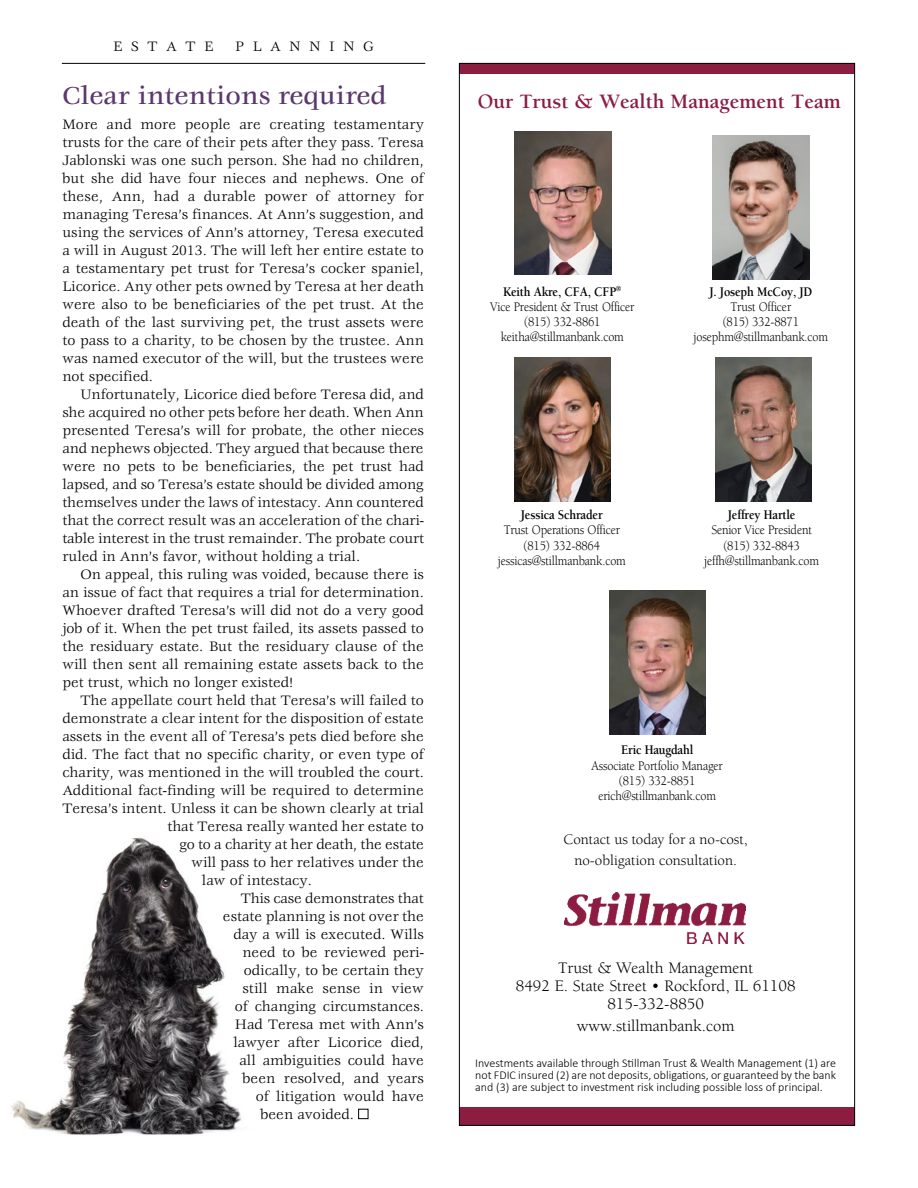
<style>
.page{position:relative;width:918px;height:1188px;background:#fff}
.page>*{position:absolute;margin:0;border:0;box-sizing:border-box;transform-origin:0 0}
.p_4_headlines{font:500 27px "Veljovic Std";color:#5a386c}
.t1{font:700 21px "Berkeley Pro";color:#8c1c40}
.t2{font:16.5px/18px "Berkeley Pro";color:#000;text-align:center}
.Body{font:15px/18px "Veljovic Std";color:#000;text-align:justify}
.Body_no_indent{font:15px/18px "Veljovic Std";color:#000;text-align:justify}
.t3{font:15px/21px "Berkeley Pro";color:#000;text-align:center}
.Page_4_Banner_text{font:15px "Veljovic Std";letter-spacing:.58em;color:#000}
.t4{font:13.5px/15.1px "Berkeley Pro";letter-spacing:-.015em;color:#000;text-align:center;scale:.9 1}
.t5{font:300 12px/12px "Calibri";color:#000;text-align:justify}
.s1{font-weight:700}
</style>
<div class="page">
<img style="left:10px;top:837px;width:232px;height:298px">
<hr style="left:62px;top:63px;width:363px;height:1px;background:#000">
<div style="left:358px;top:1109px;width:10px;height:10px;border:1px solid #000"></div>
<div style="left:459px;top:63px;width:396px;height:11px;background:#8c1c40"></div>
<div style="left:459px;top:1107px;width:396px;height:19px;background:#8c1c40"></div>
<img style="left:565px;top:893px;width:181px;height:51px">
<img style="left:514px;top:358px;width:96px;height:144px">
<img style="left:515px;top:132px;width:97px;height:143px">
<img style="left:713px;top:135px;width:96px;height:144px">
<img style="left:715px;top:358px;width:96px;height:144px">
<img style="left:609px;top:591px;width:96px;height:144px">
<p class="Page_4_Banner_text" style="left:113px;top:38px;width:102px">ESTATE</p>
<p class="Page_4_Banner_text" style="left:235px;top:38px;width:140px">PLANNING</p>
<p class="p_4_headlines" style="left:62px;top:81px;width:325px">Clear intentions required</p>
<p class="Body_no_indent" style="left:62px;top:116px;width:363px">More and more people are creating testamentary trusts for the care of their pets after they pass. Teresa Jablonski was one such person. She had no children, but she did have four nieces and nephews. One of these, Ann, had a durable power of attorney for managing Teresa’s finances. At Ann’s suggestion, and using the services of Ann’s attorney, Teresa executed a will in August 2013. The will left her entire estate to a testamentary pet trust for Teresa’s cocker spaniel, Licorice. Any other pets owned by Teresa at her death were also to be beneficiaries of the pet trust. At the death of the last surviving pet, the trust assets were to pass to a charity, to be chosen by the trustee. Ann was named executor of the will, but the trustees were not specified.</p>
<p class="Body" style="left:62px;top:386px;width:363px;text-indent:18px">Unfortunately, Licorice died before Teresa did, and she acquired no other pets before her death. When Ann presented Teresa’s will for probate, the other nieces and nephews objected. They argued that because there were no pets to be beneficiaries, the pet trust had lapsed, and so Teresa’s estate should be divided among themselves under the laws of intestacy. Ann countered that the correct result was an acceleration of the chari&shy;table interest in the trust remainder. The probate court ruled in Ann’s favor, without holding a trial.</p>
<p class="Body" style="left:62px;top:566px;width:363px;text-indent:18px">On appeal, this ruling was voided, because there is an issue of fact that requires a trial for determination.<br>Whoever drafted Teresa’s will did not do a very good job of it. When the pet trust failed, its assets passed to the residuary estate. But the residuary clause of the will then sent all remaining estate assets back to the pet trust, which no longer existed!</p>
<p class="Body" style="left:80px;top:692px;width:345px">The appellate court held that Teresa’s will failed to</p>
<p class="Body" style="left:62px;top:710px;width:363px">demonstrate a clear intent for the disposition of estate</p>
<p class="Body" style="left:62px;top:728px;width:363px">assets in the event all of Teresa’s pets died before she</p>
<p class="Body" style="left:62px;top:746px;width:363px">did. The fact that no specific charity, or even type of</p>
<p class="Body" style="left:62px;top:764px;width:363px">charity, was mentioned in the will troubled the court.</p>
<p class="Body" style="left:62px;top:782px;width:363px">Additional fact-finding will be required to determine</p>
<p class="Body" style="left:62px;top:800px;width:363px">Teresa’s intent. Unless it can be shown clearly at trial</p>
<p class="Body" style="left:167px;top:818px;width:258px">that Teresa really wanted her estate to</p>
<p class="Body" style="left:179px;top:836px;width:246px">go to a charity at her death, the estate</p>
<p class="Body" style="left:191px;top:854px;width:234px">will pass to her relatives under the</p>
<p class="Body" style="left:202px;top:872px;width:111px">law of intestacy.</p>
<p class="Body" style="left:241px;top:890px;width:184px">This case demonstrates that</p>
<p class="Body" style="left:223px;top:908px;width:202px">estate planning is not over the</p>
<p class="Body" style="left:233px;top:926px;width:192px">day a will is executed. Wills</p>
<p class="Body" style="left:242px;top:944px;width:183px">need to be reviewed peri-</p>
<p class="Body" style="left:244px;top:962px;width:181px">odically, to be certain they</p>
<p class="Body" style="left:242px;top:980px;width:183px">still make sense in view</p>
<p class="Body" style="left:235px;top:998px;width:191px">of changing circumstances.</p>
<p class="Body" style="left:235px;top:1016px;width:191px">Had Teresa met with Ann’s</p>
<p class="Body" style="left:233px;top:1034px;width:192px">lawyer after Licorice died,</p>
<p class="Body" style="left:239px;top:1052px;width:186px">all ambiguities could have</p>
<p class="Body" style="left:242px;top:1070px;width:183px">been resolved, and years</p>
<p class="Body" style="left:256px;top:1088px;width:169px">of litigation would have</p>
<p class="Body" style="left:260px;top:1106px;width:95px">been avoided.</p>
<p class="t1" style="left:478px;top:90px;width:365px">Our Trust &amp; Wealth Management Team</p>
<p class="t4" style="left:490px;top:284px;width:162px"><span class="s1">Keith Akre, CFA, CFP</span><sup>®<br></sup>Vice President &amp; Trust Officer (815) 332-8861 keitha@stillmanbank.com</p>
<p class="t4" style="left:694px;top:284px;width:151px"><span class="s1">J. Joseph McCoy, JD<br></span>Trust Officer<br>(815) 332-8871 josephm@stillmanbank.com</p>
<p class="t4" style="left:498px;top:507px;width:144px"><span class="s1">Jessica Schrader<br></span>Trust Operations Officer (815) 332-8864 jessicas@stillmanbank.com</p>
<p class="t4" style="left:704px;top:507px;width:129px"><span class="s1">Jeffrey Hartle<br></span>Senior Vice President (815) 332-8843 jeffh@stillmanbank.com</p>
<p class="t4" style="left:592px;top:743px;width:147px"><span class="s1">Eric Haugdahl<br></span>Associate Portfolio Manager (815) 332-8851 erich@stillmanbank.com</p>
<p class="t3" style="left:564px;top:828px;width:186px">Contact us today for a no-cost, no-obligation consultation.</p>
<p class="t2" style="left:516px;top:959px;width:281px">Trust &amp; Wealth Management<br>8492 E. State Street • Rockford, IL 61108<br>815-332-8850</p>
<p class="t2" style="left:577px;top:1017px;width:159px">www.stillmanbank.com</p>
<p class="t5" style="left:475px;top:1056px;width:362px">Investments available through Stillman Trust &amp; Wealth Management (1) are not FDIC insured (2) are not deposits, obligations, or guaranteed by the bank and (3) are subject to investment risk including possible loss of principal.</p>
</div>
